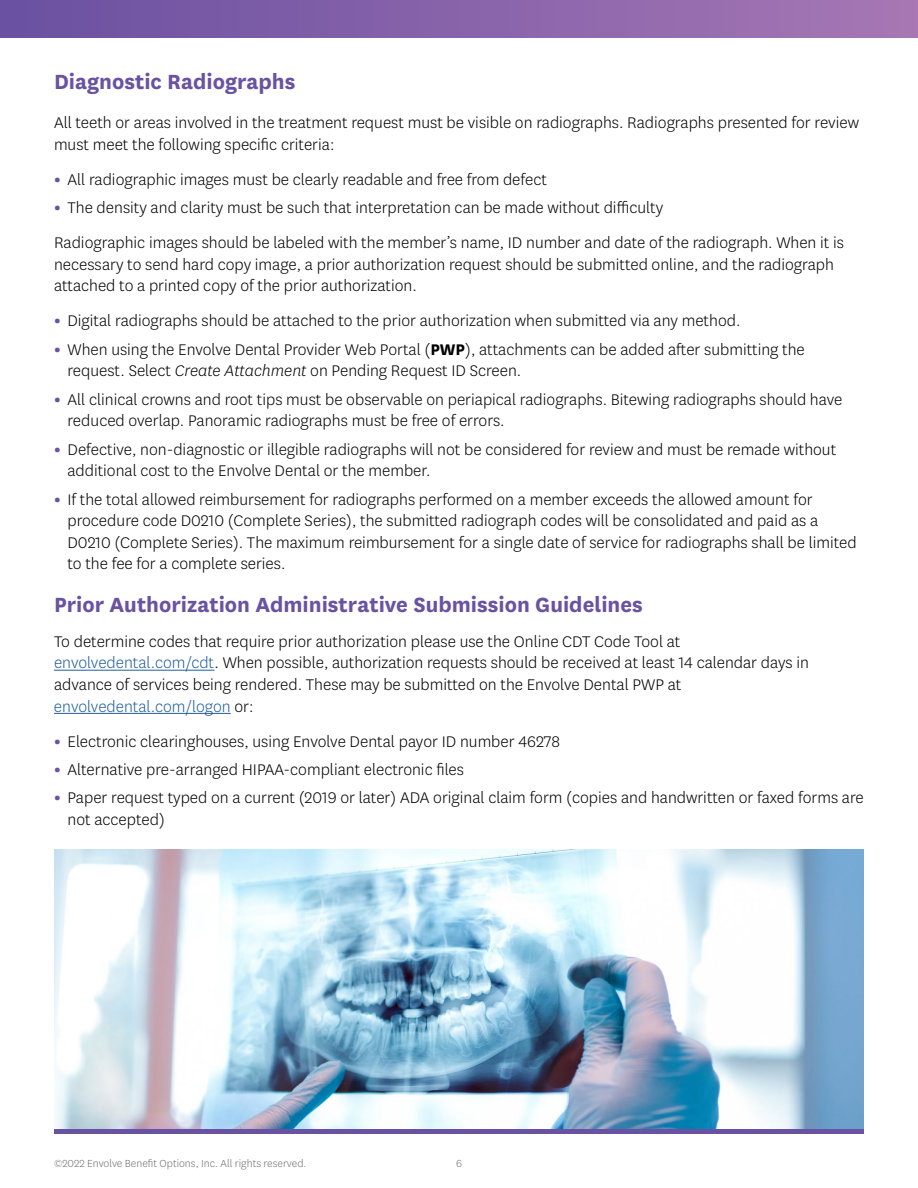
<style>
.page{position:relative;width:918px;height:1188px;background:#fff}
.page>*{position:absolute;margin:0;border:0;box-sizing:border-box;transform-origin:0 0}
.t1{font:700 24px "Centene Sans";color:#6952a2}
.t2{font:300 18px/21.6px "Centene Sans";color:#000}
.t3{font:300 12px "Centene Sans";color:#727272}
.s1{font-family:"Adelle";color:#6952a2}
.s2{font-weight:700}
.s3{font-style:italic}
.s4{color:#215e9e}
</style>
<div class="page">
<div style="left:0;top:0;width:918px;height:38px;background:linear-gradient(to right,#6a50a1,#a777b4)"></div>
<hr style="left:54px;top:670px;width:161px;height:1px;background:#215e9e">
<hr style="left:54px;top:713px;width:177px;height:1px;background:#215e9e">
<div style="left:54px;top:1129px;width:810px;height:5px;background:#6952a2"></div>
<img style="left:54px;top:850px;width:810px;height:279px">
<h2 class="t1" style="left:54px;top:65px;width:243px">Diagnostic Radiographs</h2>
<p class="t2" style="left:54px;top:111px;width:807px">All teeth or areas involved in the treatment request must be visible on radiographs. Radiographs presented for review must meet the following specific criteria:</p>
<p class="t2" style="left:54px;top:168px;width:495px"><span class="s1">•</span> All radiographic images must be clearly readable and free from defect</p>
<p class="t2" style="left:54px;top:196px;width:611px"><span class="s1">•</span> The density and clarity must be such that interpretation can be made without difficulty</p>
<p class="t2" style="left:54px;top:231px;width:792px">Radiographic images should be labeled with the member’s name, ID number and date of the radiograph. When it is necessary to send hard copy image, a prior authorization request should be submitted online, and the radiograph attached to a printed copy of the prior authorization.</p>
<p class="t2" style="left:54px;top:310px;width:688px"><span class="s1">•</span> Digital radiographs should be attached to the prior authorization when submitted via any method.</p>
<p class="t2" style="left:68px;top:338px;width:739px;text-indent:-14px"><span class="s1">•</span> When using the Envolve Dental Provider Web Portal (<span class="s2">PWP</span>), attachments can be added after submitting the request. Select <span class="s3">Create Attachment</span> on Pending Request ID Screen.</p>
<p class="t2" style="left:68px;top:388px;width:776px;text-indent:-14px"><span class="s1">•</span> All clinical crowns and root tips must be observable on periapical radiographs. Bitewing radiographs should have reduced overlap. Panoramic radiographs must be free of errors.</p>
<p class="t2" style="left:68px;top:438px;width:770px;text-indent:-14px"><span class="s1">•</span> Defective, non-diagnostic or illegible radiographs will not be considered for review and must be remade without additional cost to the Envolve Dental or the member.</p>
<p class="t2" style="left:68px;top:488px;width:791px;text-indent:-14px"><span class="s1">•</span> If the total allowed reimbursement for radiographs performed on a member exceeds the allowed amount for procedure code D0210 (Complete Series), the submitted radiograph codes will be consolidated and paid as a D0210 (Complete Series). The maximum reimbursement for a single date of service for radiographs shall be limited to the fee for a complete series.</p>
<h2 class="t1" style="left:54px;top:587px;width:590px">Prior Authorization Administrative Submission Guidelines</h2>
<p class="t2" style="left:54px;top:630px;width:756px">To determine codes that require prior authorization please use the Online CDT Code Tool at <span class="s4">envolvedental.com/cdt</span>. When possible, authorization requests should be received at least 14 calendar days in advance of services being rendered. These may be submitted on the Envolve Dental PWP at <span class="s4">envolvedental.com/logon</span> or:</p>
<p class="t2" style="left:54px;top:730px;width:508px"><span class="s1">•</span> Electronic clearinghouses, using Envolve Dental payor ID number 46278</p>
<p class="t2" style="left:54px;top:758px;width:412px"><span class="s1">•</span> Alternative pre-arranged HIPAA-compliant electronic files</p>
<p class="t2" style="left:54px;top:787px;width:344px"><span class="s1">•</span> Paper request typed on a current (2019 or later)</p>
<p class="t2" style="left:433px;top:787px;width:432px">original claim form (copies and handwritten or faxed forms are</p>
<p class="t2" style="left:67px;top:808px;width:99px">not accepted)</p>
<p class="t3" style="left:54px;top:1156px;width:254px">©2022 Envolve Benefit Options, Inc. All rights reserved.</p>
<p class="t3" style="left:456px;top:1156px;width:7px">6</p>
</div>
